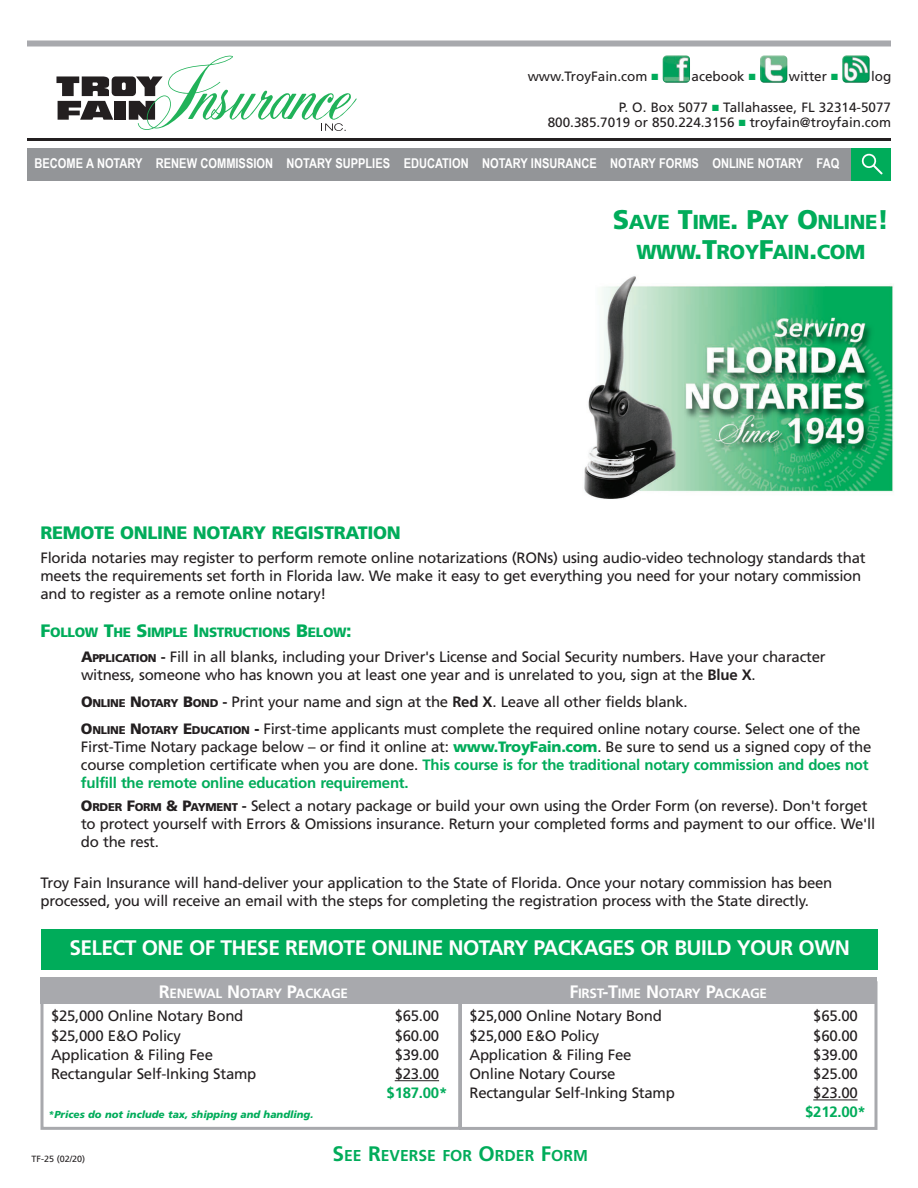
<style>
.page{position:relative;width:918px;height:1188px;background:#fff}
.page>*{position:absolute;margin:0;border:0;box-sizing:border-box;transform-origin:0 0}
.t1{font:700 21px "Frutiger";letter-spacing:-.03em;color:#fff}
.t2{font:900 20.25px/29.7px "Frutiger";letter-spacing:-.025em;color:#00ac5a;text-align:center}
.t3{font:900 18px "Frutiger";letter-spacing:-.02em;color:#00ac5a}
.t4{font:700 15.75px "Frutiger";color:#00ac5a}
.t5{font:15px/18px "Frutiger";letter-spacing:-.015em;color:#231f20}
.t6{font:700 15px "Frutiger";letter-spacing:-.015em;color:#00ac5a}
.t7{font:13.5px/15px "Frutiger";color:#231f20;text-align:right}
.t8{font:700 13.5px "Arial Narrow";color:#fff}
.t9{font:700 13.5px "Frutiger";letter-spacing:-.02em;color:#fff}
.t10{font:900 13.5px "Frutiger";letter-spacing:-.025em;color:#00ac5a}
.t11{font:italic 900 10.2px "Frutiger";color:#00ac5a}
.t12{font:9px "Frutiger";color:#231f20}
.s1{color:#00ac5a}
.s2{font-size:27px}
.s3{font-size:18px}
.s4{font-weight:900}
.s5{font-weight:900;font-size:11.25px}
.s6{font-weight:700}
.s7{font-weight:900;color:#00ac5a}
.s8{font-weight:700;color:#00ac5a}
.s9{font-size:21px}
</style>
<div class="page">
<div style="left:40px;top:977px;width:838px;height:27px;background:#a8a9ad"></div>
<div style="left:40px;top:981px;width:421px;height:149px;border:3px solid #a8a9ad"></div>
<hr style="left:395px;top:1080px;width:44px;height:1px;background:#231f20">
<div style="left:459px;top:981px;width:418px;height:149px;border:3px solid #a8a9ad"></div>
<hr style="left:813px;top:1100px;width:45px;height:1px;background:#231f20">
<div style="left:41px;top:929px;width:837px;height:40px;background:#00ac5a"></div>
<div style="left:27px;top:40px;width:864px;height:6px;background:#a8a9ad"></div>
<hr style="left:27px;top:138px;width:864px;height:3px;background:#231f20">
<div style="left:27px;top:148px;width:825px;height:33px;background:#939598"></div>
<img style="left:760px;top:55px;width:27px;height:28px">
<img style="left:842px;top:55px;width:28px;height:28px">
<img style="left:663px;top:55px;width:27px;height:28px">
<svg style="left:56px;top:56px;width:301px;height:75px"></svg>
<img style="left:584px;top:276px;width:310px;height:223px">
<div style="left:852px;top:148px;width:39px;height:33px;background:#00ac5a"></div>
<svg style="left:862px;top:154px;width:21px;height:20px"></svg>
<p class="t7" style="left:528px;top:69px;width:132px">www.TroyFain.com <span class="s1">■</span></p>
<p class="t7" style="left:692px;top:69px;width:66px">acebook <span class="s1">■</span></p>
<p class="t7" style="left:789px;top:69px;width:51px">witter <span class="s1">■</span></p>
<p class="t7" style="left:871px;top:69px;width:22px">log</p>
<p class="t7" style="left:548px;top:100px;width:345px">P. O. Box 5077 <span class="s1">■</span> Tallahassee, FL 32314-5077<br>800.385.7019 or 850.224.3156 <span class="s1">■</span> troyfain@troyfain.com</p>
<p class="t8" style="left:34px;top:153px;width:806px">BECOME A NOTARY RENEW COMMISSION NOTARY SUPPLIES EDUCATION NOTARY INSURANCE NOTARY FORMS ONLINE NOTARY FAQ</p>
<h2 class="t2" style="left:613px;top:207px;width:278px"><span class="s2">S</span>AVE <span class="s2">T</span>IME<span class="s2">. P</span>AY <span class="s2">O</span>NLINE<span class="s2">!<br></span>WWW<span class="s2">.T</span>ROY<span class="s2">F</span>AIN<span class="s2">.</span>COM</h2>
<p class="t3" style="left:40px;top:521px;width:362px">REMOTE ONLINE NOTARY REGISTRATION</p>
<p class="t5" style="left:40px;top:549px;width:827px">Florida notaries may register to perform remote online notarizations (RONs) using audio-video technology standards that meets the requirements set forth in Florida law. We make it easy to get everything you need for your notary commission and to register as a remote online notary!</p>
<p class="t10" style="left:40px;top:625px;width:313px"><span class="s3">F</span>OLLOW <span class="s3">T</span>HE <span class="s3">S</span>IMPLE <span class="s3">I</span>NSTRUCTIONS <span class="s3">B</span>ELOW<span class="s3">:</span></p>
<p class="t5" style="left:81px;top:648px;width:746px"><span class="s4">A</span><span class="s5">PPLICATION</span> <span class="s6">-</span> Fill in all blanks, including your Driver's License and Social Security numbers. Have your character witness, someone who has known you at least one year and is unrelated to you, sign at the <span class="s6">Blue X</span>.</p>
<p class="t5" style="left:81px;top:688px;width:781px;line-height:26.7px"><span class="s4">O</span><span class="s5">NLINE</span> <span class="s4">N</span><span class="s5">OTARY</span> <span class="s4">B</span><span class="s5">OND</span> <span class="s6">-</span> Print your name and sign at the <span class="s6">Red X</span>. Leave all other fields blank.<br><span class="s4">O</span><span class="s5">NLINE</span> <span class="s4">N</span><span class="s5">OTARY</span> <span class="s4">E</span><span class="s5">DUCATION</span> <span class="s4">-</span> First-time applicants must complete the required online notary course. Select one of the</p>
<p class="t5" style="left:81px;top:737px;width:792px">First-Time Notary package below – or find it online at: <span class="s7">www.TroyFain.com</span>. Be sure to send us a signed copy of the course completion certificate when you are done. <span class="s8">This course is for the traditional notary commission and does not fulfill the remote online education requirement.</span></p>
<p class="t5" style="left:81px;top:797px;width:796px"><span class="s4">O</span><span class="s5">RDER</span> <span class="s4">F</span><span class="s5">ORM</span> <span class="s4">&amp; P</span><span class="s5">AYMENT</span> <span class="s6">-</span> Select a notary package or build your own using the Order Form (on reverse). Don't forget to protect yourself with Errors &amp; Omissions insurance. Return your completed forms and payment to our office. We'll do the rest.</p>
<p class="t5" style="left:40px;top:874px;width:793px">Troy Fain Insurance will hand-deliver your application to the State of Florida. Once your notary commission has been processed, you will receive an email with the steps for completing the registration process with the State directly.</p>
<h1 class="t1" style="left:69px;top:935px;width:782px">SELECT ONE OF THESE REMOTE ONLINE NOTARY PACKAGES OR BUILD YOUR OWN</h1>
<p class="t9" style="left:159px;top:985px;width:191px"><span class="s3">R</span>ENEWAL <span class="s3">N</span>OTARY <span class="s3">P</span>ACKAGE</p>
<p class="t5" style="left:51px;top:1007px;width:194px">$25,000 Online Notary Bond</p>
<p class="t5" style="left:395px;top:1007px;width:46px">$65.00</p>
<p class="t5" style="left:51px;top:1027px;width:131px">$25,000 E&amp;O Policy</p>
<p class="t5" style="left:395px;top:1027px;width:46px">$60.00</p>
<p class="t5" style="left:51px;top:1046px;width:164px">Application &amp; Filing Fee</p>
<p class="t5" style="left:395px;top:1046px;width:46px">$39.00</p>
<p class="t5" style="left:51px;top:1065px;width:207px">Rectangular Self-Inking Stamp</p>
<p class="t5" style="left:395px;top:1065px;width:46px">$23.00</p>
<p class="t6" style="left:387px;top:1084px;width:62px">$187.00*</p>
<p class="t11" style="left:48px;top:1108px;width:267px">*Prices do not include tax, shipping and handling.</p>
<p class="t9" style="left:569px;top:985px;width:199px"><span class="s3">F</span>IRST<span class="s3">-T</span>IME <span class="s3">N</span>OTARY <span class="s3">P</span>ACKAGE</p>
<p class="t5" style="left:470px;top:1007px;width:194px">$25,000 Online Notary Bond</p>
<p class="t5" style="left:813px;top:1007px;width:46px">$65.00</p>
<p class="t5" style="left:470px;top:1027px;width:131px">$25,000 E&amp;O Policy</p>
<p class="t5" style="left:813px;top:1027px;width:46px">$60.00</p>
<p class="t5" style="left:470px;top:1046px;width:164px">Application &amp; Filing Fee</p>
<p class="t5" style="left:813px;top:1046px;width:46px">$39.00</p>
<p class="t5" style="left:470px;top:1065px;width:148px">Online Notary Course</p>
<p class="t5" style="left:813px;top:1065px;width:46px">$25.00</p>
<p class="t5" style="left:470px;top:1084px;width:207px">Rectangular Self-Inking Stamp</p>
<p class="t5" style="left:813px;top:1084px;width:46px">$23.00</p>
<p class="t6" style="left:805px;top:1103px;width:62px">$212.00*</p>
<p class="t12" style="left:32px;top:1153px;width:55px">TF-25 (02/20)</p>
<p class="t4" style="left:332px;top:1146px;width:257px"><span class="s9">S</span>EE <span class="s9">R</span>EVERSE FOR <span class="s9">O</span>RDER <span class="s9">F</span>ORM</p>
</div>
